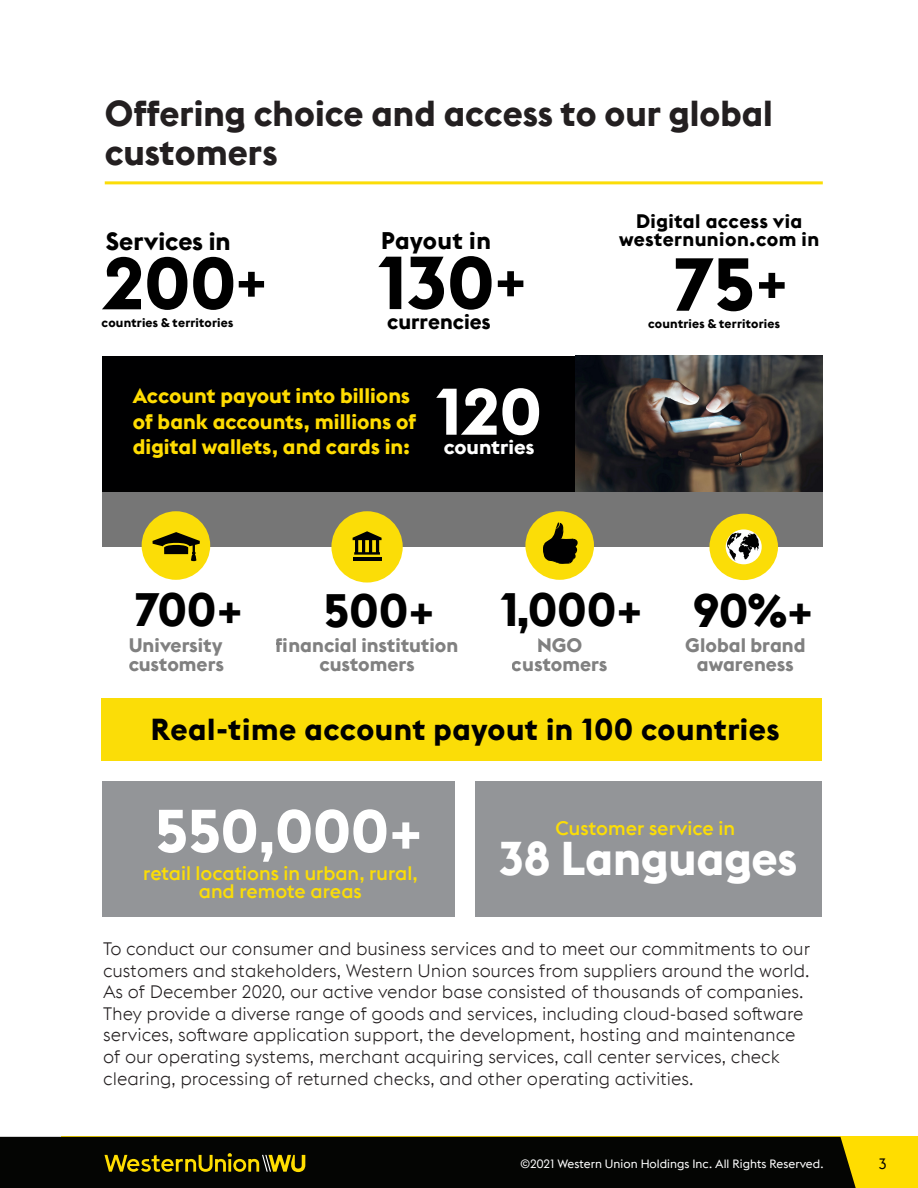
<style>
.page{position:relative;width:918px;height:1188px;background:#fff}
.page>*{position:absolute;margin:0;border:0;box-sizing:border-box;transform-origin:0 0}
.t1{font:73.8px "Euclid WU Bold";color:#000;scale:1.04 1}
.t2{font:73.05px "Euclid WU Bold";color:#000}
.t3{font:64.8px "Euclid WU Bold";color:#fff;scale:1.05 1}
.t4{font:60.15px "Euclid WU Bold";color:#fff}
.t5{font:47.1px "Euclid WU Bold";color:#fff}
.t6{font:46.65px "Euclid WU Bold";letter-spacing:.01em;color:#000}
.t7{font:36px "Euclid WU Bold";color:#231f20}
.t8{font:30.3px "Euclid WU Bold";letter-spacing:.02em;color:#000}
.t9{font:24.9px "Euclid WU Bold";letter-spacing:.005em;color:#000}
.t10{font:24px "Euclid WU Bold";letter-spacing:.02em;color:#000}
.t11{font:21px/25.7px "Euclid WU Bold";color:#ffdc01}
.t12{font:21px "Euclid WU Bold";color:#000}
.t13{font:19.95px "Euclid WU Bold";color:#fff;scale:1.05 1}
.t14{font:19.5px/19.5px "Euclid WU Bold";letter-spacing:.005em;color:#000;text-align:center}
.t15{font:19.5px "Euclid WU Medium";color:#fbdd07}
.t16{font:18px/21.6px "Euclid WU Light";color:#231f20}
.t17{font:15px "Euclid WU";color:#000}
.t18{font:12.45px "Euclid WU Bold";letter-spacing:.015em;color:#000}
.Paragraph{font:12px "Euclid WU";color:#fff}
.s1{font-size:57px}
.s2{font-size:57.6px}
</style>
<div class="page">
<hr style="left:105px;top:181px;width:718px;height:3px;background:#fbdd07">
<div style="left:102px;top:427px;width:721px;height:120px;background:#767676"></div>
<div style="left:102px;top:356px;width:721px;height:136px;background:#000001"></div>
<img style="left:575px;top:356px;width:248px;height:136px">
<div style="left:102px;top:781px;width:353px;height:136px;background:#939598"></div>
<div style="left:142px;top:511px;width:68px;height:69px;background:#fbdd07;border-radius:50%"></div>
<svg style="left:153px;top:532px;width:47px;height:30px"></svg>
<div style="left:525px;top:511px;width:69px;height:69px;background:#fbdd07;border-radius:50%"></div>
<svg style="left:543px;top:522px;width:35px;height:42px"></svg>
<div style="left:61px;top:1137px;width:857px;height:51px;background:#fd0"></div>
<div style="left:0;top:1137px;width:856px;height:51px;background:#040503"></div>
<svg style="left:104px;top:1153px;width:201px;height:19px"></svg>
<div style="left:331px;top:511px;width:72px;height:72px;background:#fbdd07;border-radius:50%"></div>
<hr style="left:353px;top:557px;width:29px;height:3px;background:#000001">
<svg style="left:353px;top:531px;width:29px;height:24px"></svg>
<div style="left:709px;top:514px;width:69px;height:66px;background:#fbdd07;border-radius:50%"></div>
<svg style="left:726px;top:529px;width:36px;height:35px"></svg>
<svg style="left:727px;top:533px;width:33px;height:29px"></svg>
<div style="left:475px;top:781px;width:347px;height:136px;background:#939598"></div>
<div style="left:102px;top:698px;width:720px;height:63px;background:#fbdd07"></div>
<p class="t7" style="left:105px;top:90px;width:670px">Offering choice and access to our global</p>
<p class="t7" style="left:105px;top:129px;width:174px">customers</p>
<p class="t9" style="left:106px;top:225px;width:126px">Services in</p>
<p class="t2" style="left:102px;top:236px;width:168px">200<span class="s1">+</span></p>
<p class="t18" style="left:102px;top:315px;width:133px">countries &amp; territories</p>
<p class="t10" style="left:381px;top:225px;width:111px">Payout in</p>
<p class="t1" style="left:377px;top:235px;width:146px">130<span class="s2">+</span></p>
<p class="t12" style="left:387px;top:308px;width:105px">currencies</p>
<p class="t11" style="left:133px;top:383px;width:285px">Account payout into billions of bank accounts, millions of digital wallets, and cards in:</p>
<p class="t3" style="left:435px;top:370px;width:103px">120</p>
<p class="t13" style="left:444px;top:434px;width:88px">countries</p>
<p class="t14" style="left:636px;top:211px;width:168px">Digital access via</p>
<p class="t14" style="left:619px;top:229px;width:202px">westernunion.com in</p>
<p class="t1" style="left:673px;top:237px;width:113px">75<span class="s2">+</span></p>
<p class="t18" style="left:648px;top:315px;width:133px">countries &amp; territories</p>
<p class="t6" style="left:135px;top:579px;width:111px">700+</p>
<p class="t6" style="left:324px;top:580px;width:114px">500+</p>
<p class="t6" style="left:500px;top:579px;width:145px">1,000+</p>
<p class="t6" style="left:694px;top:581px;width:122px">90%+</p>
<p class="t14" style="left:129px;top:635px;width:97px;text-align:left">University customers</p>
<p class="t14" style="left:276px;top:635px;width:184px">financial institution customers</p>
<p class="t14" style="left:512px;top:635px;width:97px">NGO customers</p>
<p class="t14" style="left:685px;top:635px;width:122px">Global brand awareness</p>
<p class="t8" style="left:151px;top:709px;width:630px">Real-time account payout in 100 countries</p>
<p class="t4" style="left:155px;top:792px;width:271px">550,000+</p>
<p class="t15" style="left:143px;top:861px;width:276px">retail locations in urban, rural,</p>
<p class="t15" style="left:199px;top:879px;width:164px">and remote areas</p>
<p class="t15" style="left:556px;top:817px;width:181px">Customer service in</p>
<p class="t5" style="left:499px;top:828px;width:300px">38 Languages</p>
<p class="t16" style="left:103px;top:938px;width:709px">To conduct our consumer and business services and to meet our commitments to our customers and stakeholders, Western Union sources from suppliers around the world.<br>As of December 2020, our active vendor base consisted of thousands of companies.<br>They provide a diverse range of goods and services, including cloud-based software services, software application support, the development, hosting and maintenance of our operating systems, merchant acquiring services, call center services, check clearing, processing of returned checks, and other operating activities.</p>
<p class="Paragraph" style="left:520px;top:1156px;width:305px">©2021 Western Union Holdings Inc. All Rights Reserved.</p>
<p class="t17" style="left:879px;top:1154px;width:9px">3</p>
</div>
